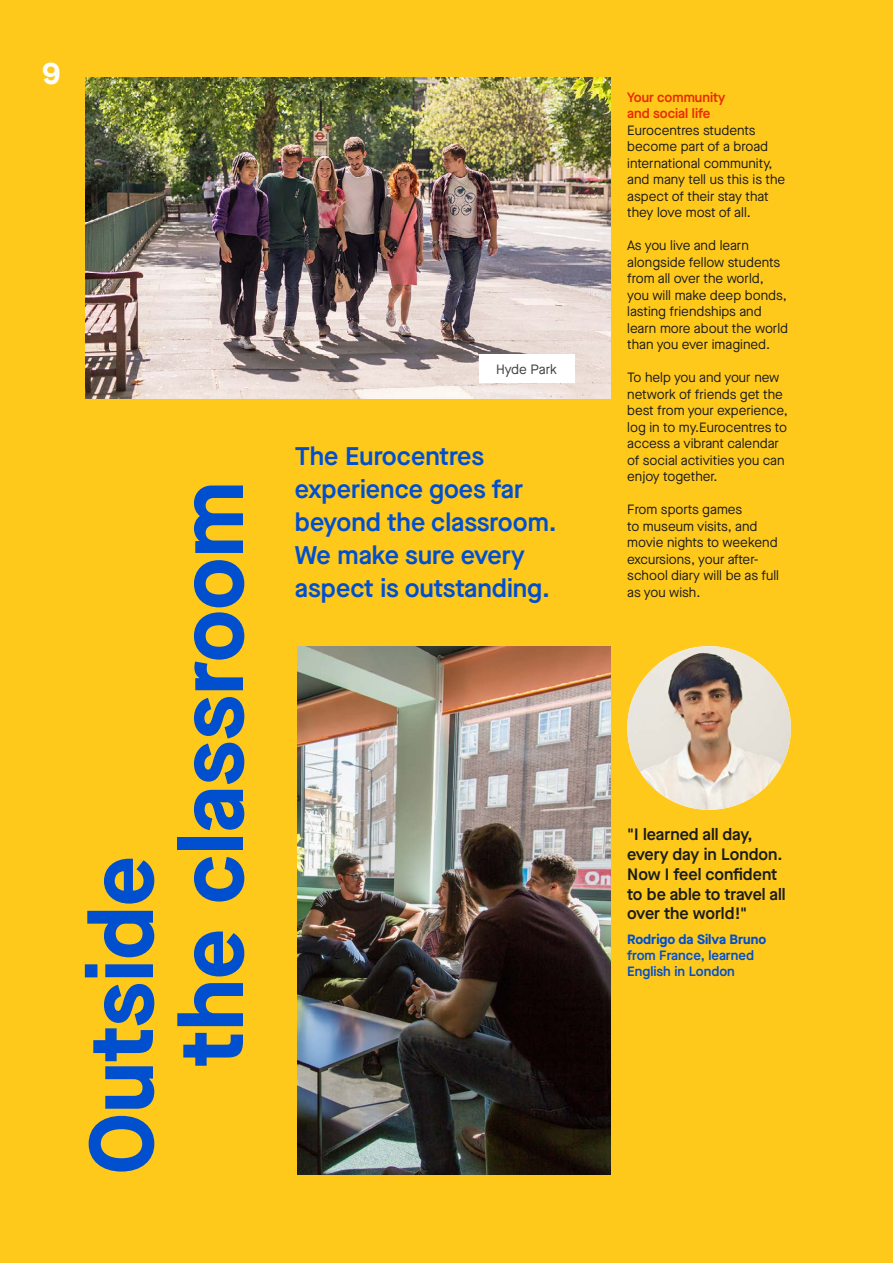
<style>
.page{position:relative;width:893px;height:1263px;background:#ffc91c}
.page>*{position:absolute;margin:0;border:0;box-sizing:border-box;transform-origin:0 0}
.t1{font:700 90px/90px "Maison Neue";color:#004fcf}
.t2{font:700 30px "Maison Neue";color:#fff}
.t3{font:600 25.5px/33px "Maison Neue";color:#004fcf}
.t4{font:600 16.5px/19.8px "Maison Neue";color:#1c1c1c}
.t5{font:13.5px/16.5px "Maison Neue";color:#1c1c1c}
.t6{font:600 13.5px/16.2px "Maison Neue";color:#004fcf}
.t7{font:600 13.5px/16.5px "Maison Neue";color:#e82b00}
.t8{font:700 13.5px "Maison Neue";color:#004fcf}
.t9{font:13.5px "Maison Neue";color:#3e3e3e}
</style>
<div class="page">
<img style="left:85px;top:78px;width:525px;height:321px">
<img style="left:297px;top:646px;width:313px;height:528px">
<img style="left:627px;top:646px;width:164px;height:164px;border-radius:82px">
<div style="left:479px;top:354px;width:95px;height:28px;background:#fff"></div>
<h2 class="t2" style="left:43px;top:52px;width:19px">9</h2>
<h1 class="t1" style="left:74px;top:1066px;width:586px;text-indent:-108px;rotate:-90deg">Outside<br>the classroom</h1>
<p class="t9" style="left:496px;top:360px;width:63px">Hyde Park</p>
<h3 class="t3" style="left:295px;top:439px;width:263px">The Eurocentres experience goes far beyond the classroom.<br>We make sure every aspect is outstanding.</h3>
<p class="t7" style="left:627px;top:88px;width:100px">Your community and social life</p>
<p class="t5" style="left:627px;top:121px;width:160px">Eurocentres students become part of a broad international community, and many tell us this is the aspect of their stay that they love most of all.</p>
<p class="t5" style="left:627px;top:237px;width:162px">As you live and learn alongside fellow students from all over the world, you will make deep bonds, lasting friendships and learn more about the world than you ever imagined.</p>
<p class="t5" style="left:627px;top:369px;width:162px">To help you and your new network of friends get the best from your experience, log in to my.Eurocentres to access a vibrant calendar of social activities you can enjoy together.</p>
<p class="t5" style="left:627px;top:501px;width:153px">From sports games<br>to museum visits, and movie nights to weekend excursions, your after&shy;school diary will be as full as you wish.</p>
<p class="t4" style="left:627px;top:824px;width:160px">"I learned all day, every day in London.<br>Now I feel confident to be able to travel all over the world!"</p>
<p class="t8" style="left:627px;top:930px;width:141px">Rodrigo da Silva Bruno</p>
<p class="t6" style="left:627px;top:947px;width:128px">from France, learned<br>English in London</p>
</div>
